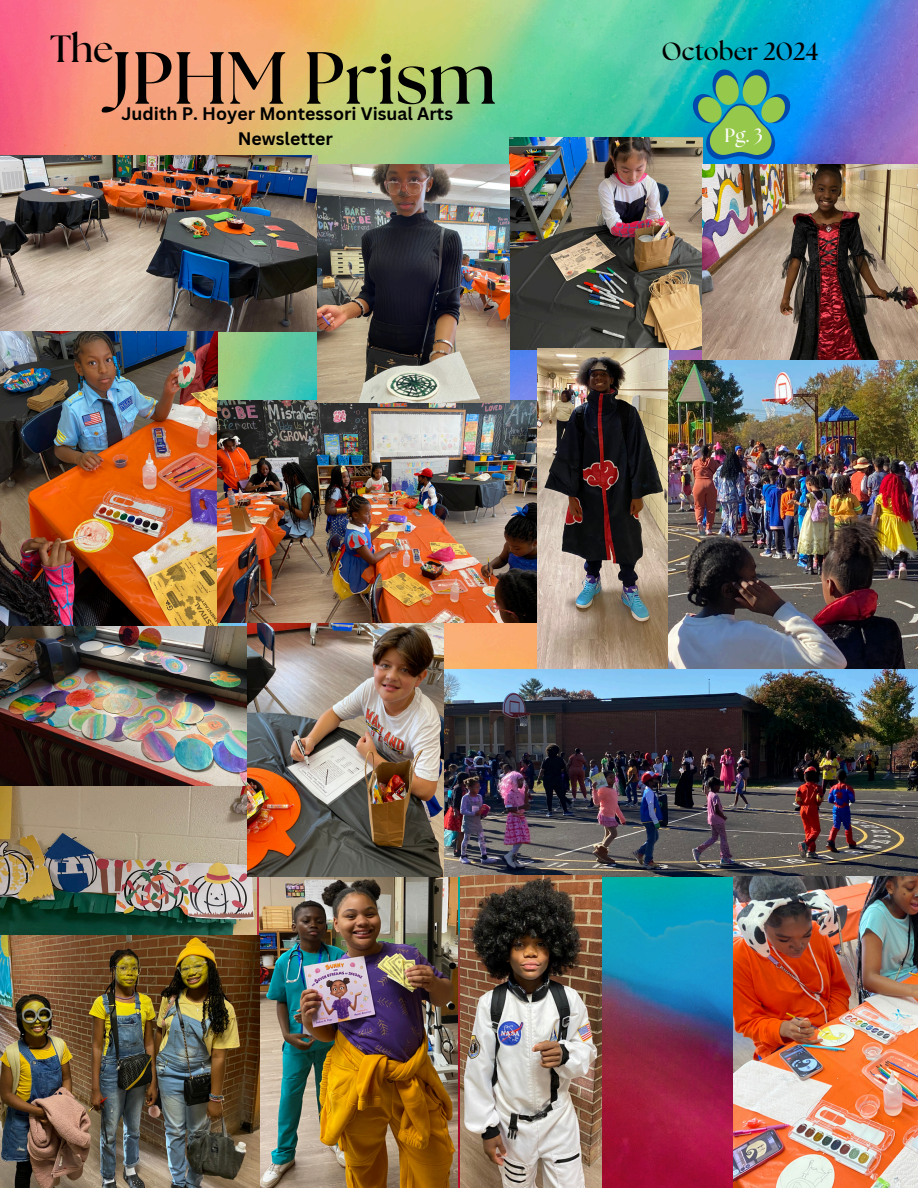
<style>
.page{position:relative;width:918px;height:1188px;background:#fff}
.page>*{position:absolute;margin:0;border:0;box-sizing:border-box;transform-origin:0 0}
.t1{font:700 73.65px "The Seasons";color:#000}
.t2{font:700 37.95px "The Seasons";color:#000}
.t3{font:700 24.9px "The Seasons";color:#000}
.t4{font:700 19.2px "The Seasons";color:#fbfbf7}
.t5{font:700 17.7px/24.6px "Canva Sans";color:#000;text-align:center}
</style>
<div class="page">
<img style="left:0;top:0;width:918px;height:669px">
<img style="left:458px;top:876px;width:276px;height:312px">
<svg style="left:693px;top:69px;width:97px;height:90px;background:#0488ca"></svg>
<img style="left:699px;top:76px;width:85px;height:79px">
<img style="left:0;top:155px;width:317px;height:177px">
<img style="left:0;top:331px;width:217px;height:295px">
<img style="left:218px;top:400px;width:319px;height:223px">
<img style="left:510px;top:138px;width:192px;height:211px">
<img style="left:0;top:626px;width:247px;height:161px">
<img style="left:317px;top:164px;width:193px;height:239px">
<img style="left:538px;top:349px;width:130px;height:320px">
<img style="left:260px;top:876px;width:198px;height:312px">
<img style="left:0;top:787px;width:256px;height:148px">
<img style="left:702px;top:164px;width:216px;height:197px">
<img style="left:669px;top:361px;width:249px;height:308px">
<img style="left:443px;top:669px;width:475px;height:207px">
<img style="left:247px;top:623px;width:196px;height:253px">
<img style="left:0;top:936px;width:259px;height:252px">
<img style="left:461px;top:876px;width:140px;height:312px">
<img style="left:734px;top:876px;width:184px;height:312px">
<p class="t2" style="left:50px;top:32px;width:65px">The</p>
<p class="t1" style="left:111px;top:45px;width:386px">JPHM Prism</p>
<p class="t5" style="left:121px;top:101px;width:333px">Judith P. Hoyer Montessori Visual Arts<br>Newsletter</p>
<h1 class="t3" style="left:662px;top:40px;width:158px">October 2024</h1>
<p class="t4" style="left:725px;top:127px;width:40px">Pg. 3</p>
</div>
